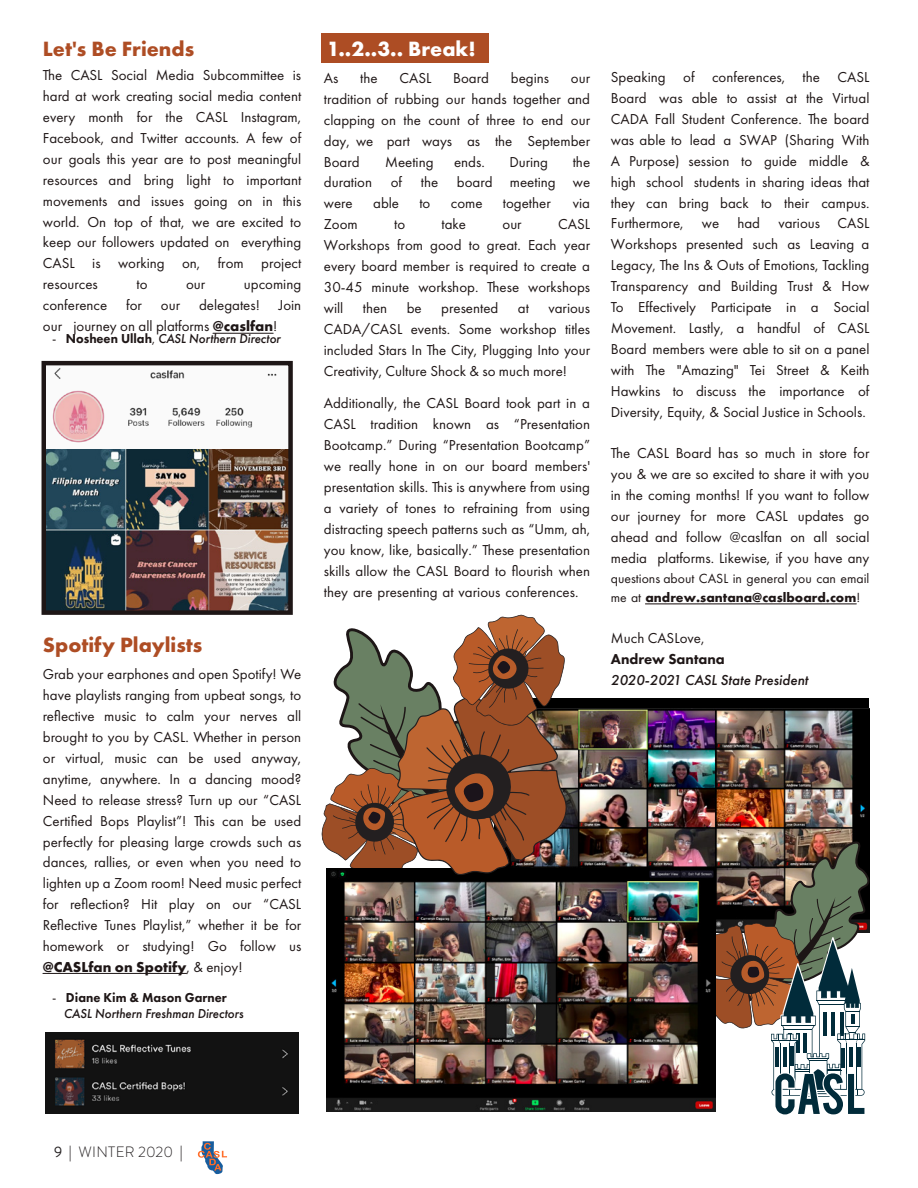
<style>
.page{position:relative;width:918px;height:1188px;background:#fff}
.page>*{position:absolute;margin:0;border:0;box-sizing:border-box;transform-origin:0 0}
.t1{font:700 21.45px "Futura PT";color:#ae4d24}
.t2{font:700 21.45px "Futura PT";color:#fff}
.t3{font:15px/20.9px "Futura PT";color:#1e1616;text-align:justify}
.t4{font:italic 500 15px/20.9px "Futura PT";color:#1e1616}
.t5{font:300 15px "Brandon Grotesque";letter-spacing:.02em;color:#231f20}
.t6{font:13.8px/19.2px "Futura PT";color:#1e1616}
.t7{font:italic 500 13.5px/16.4px "Futura PT";color:#1e1616;scale:.96 1}
.s1{font-weight:700}
.s2{font-weight:400;font-style:normal}
.s3{font-weight:800;font-style:normal}
.s4{font-weight:400}
</style>
<div class="page">
<svg style="left:198px;top:1141px;width:29px;height:33px"></svg>
<div style="left:495px;top:698px;width:374px;height:10px;background:#000"></div>
<img style="left:567px;top:709px;width:302px;height:160px">
<div style="left:321px;top:33px;width:168px;height:30px;background:#ad4d24"></div>
<hr style="left:43px;top:973px;width:144px;height:1px;background:#1e1616">
<img style="left:47px;top:368px;width:241px;height:242px">
<div style="left:42px;top:361px;width:251px;height:254px;border:4px solid #1e1616"></div>
<img style="left:45px;top:1032px;width:254px;height:81px">
<img style="left:327px;top:869px;width:372px;height:243px">
<svg style="left:321px;top:615px;width:246px;height:261px"></svg>
<img style="left:699px;top:838px;width:171px;height:277px">
<hr style="left:213px;top:333px;width:60px;height:1px;background:#1e1616">
<hr style="left:645px;top:604px;width:211px;height:1px;background:#1e1616">
<p class="t1" style="left:43px;top:35px;width:153px">Let's Be Friends</p>
<p class="t3" style="left:43px;top:65px;width:260px">The CASL Social Media Subcommittee is hard at work creating social media content every month for the CASL Instagram, Facebook, and Twitter accounts. A few of our goals this year are to post meaningful resources and bring light to important movements and issues going on in this world. On top of that, we are excited to keep our followers updated on everything CASL is working on, from project resources</p>
<p class="t3" style="left:137px;top:274px;width:13px">to</p>
<p class="t3" style="left:186px;top:274px;width:21px">our</p>
<p class="t3" style="left:244px;top:274px;width:59px">upcoming</p>
<p class="t3" style="left:43px;top:295px;width:66px">conference</p>
<p class="t3" style="left:126px;top:295px;width:17px">for</p>
<p class="t3" style="left:161px;top:295px;width:21px">our</p>
<p class="t3" style="left:199px;top:295px;width:62px">delegates!</p>
<p class="t3" style="left:279px;top:295px;width:24px">Join</p>
<p class="t3" style="left:43px;top:316px;width:236px">our journey on all platforms <span class="s1">@caslfan</span>!</p>
<p class="t7" style="left:52px;top:330px;width:239px"><span class="s2">-</span> <span class="s3">Nosheen Ullah</span><span class="s2">,</span> CASL Northern Director</p>
<p class="t1" style="left:43px;top:631px;width:161px">Spotify Playlists</p>
<p class="t3" style="left:43px;top:664px;width:260px">Grab your earphones and open Spotify! We have playlists ranging from upbeat songs, to reflective music to calm your nerves all brought to you by CASL. Whether in person or virtual, music can be used anyway, anytime, anywhere. In a dancing mood?<br>Need to release stress? Turn up our “CASL Certified Bops Playlist”! This can be used perfectly for pleasing large crowds such as dances, rallies, or even when you need to lighten up a Zoom room! Need music perfect for reflection? Hit play on our “CASL Reflective Tunes Playlist,” whether it be for homework or studying! Go follow us <span class="s1">@CASLfan on Spotify</span>, &amp; enjoy!</p>
<p class="t7" style="left:64px;top:989px;width:188px;text-indent:-12px"><span class="s2">-</span> <span class="s3">Diane Kim &amp; Mason Garner<br></span>CASL Northern Freshman Directors</p>
<p class="t2" style="left:327px;top:35px;width:150px">1..2..3.. Break!</p>
<p class="t3" style="left:324px;top:67px;width:16px">As</p>
<p class="t3" style="left:360px;top:67px;width:19px">the</p>
<p class="t3" style="left:399px;top:67px;width:34px">CASL</p>
<p class="t3" style="left:453px;top:67px;width:37px">Board</p>
<p class="t3" style="left:511px;top:67px;width:40px">begins</p>
<p class="t3" style="left:324px;top:67px;width:268px;text-indent:247px">our tradition of rubbing our hands together and clapping on the count of three to end our day, we part ways as the September Board</p>
<p class="t3" style="left:385px;top:151px;width:50px">Meeting</p>
<p class="t3" style="left:454px;top:151px;width:32px">ends.</p>
<p class="t3" style="left:509px;top:151px;width:40px">During</p>
<p class="t3" style="left:573px;top:151px;width:19px">the</p>
<p class="t3" style="left:324px;top:172px;width:50px">duration</p>
<p class="t3" style="left:391px;top:172px;width:13px">of</p>
<p class="t3" style="left:421px;top:172px;width:19px">the</p>
<p class="t3" style="left:457px;top:172px;width:135px">board meeting we</p>
<p class="t3" style="left:324px;top:193px;width:30px">were</p>
<p class="t3" style="left:373px;top:193px;width:27px">able</p>
<p class="t3" style="left:419px;top:193px;width:13px">to</p>
<p class="t3" style="left:451px;top:193px;width:33px">come</p>
<p class="t3" style="left:503px;top:193px;width:49px">together</p>
<p class="t3" style="left:573px;top:193px;width:19px">via</p>
<p class="t3" style="left:324px;top:214px;width:35px">Zoom</p>
<p class="t3" style="left:394px;top:214px;width:13px">to</p>
<p class="t3" style="left:442px;top:214px;width:26px">take</p>
<p class="t3" style="left:503px;top:214px;width:21px">our</p>
<p class="t3" style="left:324px;top:214px;width:268px;text-indent:234px">CASL Workshops from good to great. Each year every board member is required to create a 30-45 minute workshop. These workshops will</p>
<p class="t3" style="left:363px;top:297px;width:26px">then</p>
<p class="t3" style="left:407px;top:297px;width:17px">be</p>
<p class="t3" style="left:441px;top:297px;width:59px">presented</p>
<p class="t3" style="left:518px;top:297px;width:13px">at</p>
<p class="t3" style="left:324px;top:297px;width:268px;text-indent:225px">various CADA/CASL events. Some workshop titles included Stars In The City, Plugging Into your Creativity, Culture Shock &amp; so much more!</p>
<p class="t3" style="left:324px;top:393px;width:268px">Additionally, the CASL Board took part in a CASL tradition known as “Presentation Bootcamp.” During “Presentation Bootcamp” we really hone in on our board members' presentation skills. This is anywhere from using a variety of tones to refraining from using distracting speech patterns such as “Umm, ah, you know, like, basically.” These presentation skills allow the CASL Board to flourish when they are presenting at various conferences.</p>
<p class="t3" style="left:611px;top:67px;width:260px">Speaking of conferences, the CASL Board was able to assist at the Virtual CADA Fall Student Conference. The board was able to lead a SWAP (Sharing With A Purpose) session to guide middle &amp; high school students in sharing ideas that they can bring back to their campus.<br>Furthermore, we had various CASL Workshops presented such as Leaving a Legacy, The Ins &amp; Outs of Emotions, Tackling Transparency and Building Trust &amp; How To Effectively Participate in a Social Movement. Lastly, a handful of CASL Board members were able to sit on a panel with The "Amazing" Tei Street &amp; Keith Hawkins to discuss the importance of Diversity, Equity, &amp; Social Justice in Schools.</p>
<p class="t3" style="left:611px;top:443px;width:260px">The CASL Board has so much in store for you &amp; we are so excited to share it with you in the coming months! If you want to follow our journey for more CASL updates go ahead and follow @caslfan on all social media platforms. Likewise, if you have any</p>
<p class="t6" style="left:611px;top:568px;width:260px">questions about CASL in general you can email me at <span class="s1">andrew.santana@caslboard.com</span>!</p>
<p class="t4" style="left:611px;top:627px;width:199px"><span class="s2">Much CASLove,<br></span><span class="s3">Andrew Santana<br></span>2020-2021 CASL State President</p>
<p class="t5" style="left:54px;top:1142px;width:130px"><span class="s4">9 |</span> WINTER 2020 <span class="s4">|</span></p>
</div>
